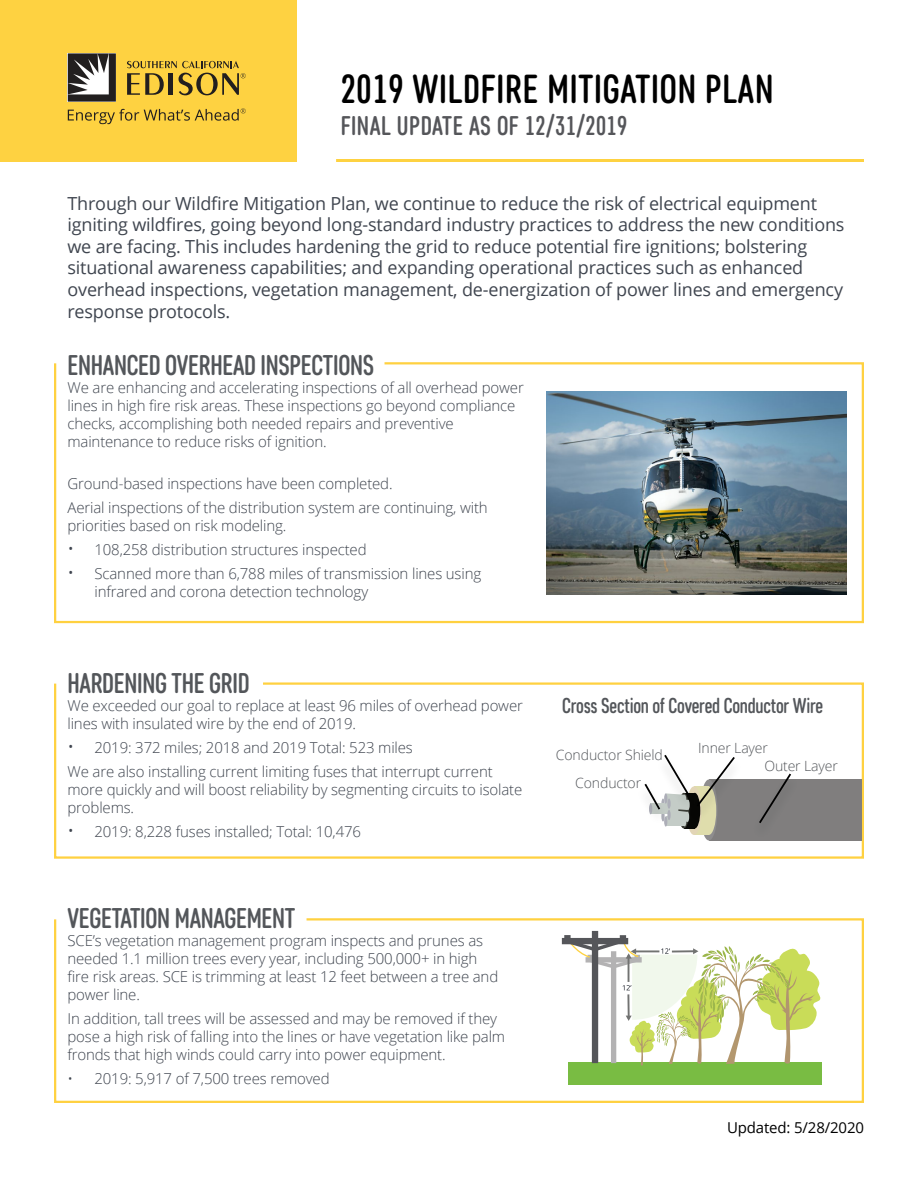
<style>
.page{position:relative;width:918px;height:1188px;background:#fff}
.page>*{position:absolute;margin:0;border:0;box-sizing:border-box;transform-origin:0 0}
.t1{font:500 40.5px "Core Sans DS47 Cn";letter-spacing:.02em;color:#000}
.t2{font:500 28.5px "Core Sans DS47 Cn";letter-spacing:-.01em;color:#53565a}
.t3{font:500 27px "Core Sans DS47 Cn";letter-spacing:.02em;color:#55565a}
.t4{font:500 21.45px "Core Sans DS47 Cn";letter-spacing:-.01em;color:#53565a}
.t5{font:18px/21.6px "Open Sans";letter-spacing:-.01em;color:#3f454f}
.t6{font:300 15px/18px "Open Sans";letter-spacing:-.01em;color:#3f454f}
.t7{font:15px "Open Sans";letter-spacing:-.01em;color:#000}
.t8{font:300 14.1px/27.6px "Open Sans";letter-spacing:-.01em;color:#53565a;text-align:center}
.s1{font-size:18px}
</style>
<div class="page">
<svg style="left:54px;top:682px;width:810px;height:177px"></svg>
<svg style="left:54px;top:918px;width:810px;height:185px"></svg>
<svg style="left:54px;top:362px;width:810px;height:262px"></svg>
<div style="left:0;top:0;width:297px;height:162px;background:#fed241"></div>
<svg style="left:68px;top:53px;width:48px;height:49px;background:#6e6c6c"></svg>
<svg style="left:127px;top:61px;width:119px;height:34px"></svg>
<svg style="left:68px;top:108px;width:178px;height:16px"></svg>
<hr style="left:336px;top:159px;width:528px;height:3px;background:#fed241">
<img style="left:546px;top:392px;width:301px;height:202px">
<div style="left:709px;top:779px;width:153px;height:62px;background:#807e7e"></div>
<svg style="left:700px;top:779px;width:17px;height:62px"></svg>
<div style="left:701px;top:786px;width:15px;height:49px;background:#dfddac;border-radius:50%"></div>
<div style="left:694px;top:786px;width:15px;height:49px;background:#dfddac"></div>
<svg style="left:686px;top:786px;width:15px;height:49px"></svg>
<div style="left:684px;top:793px;width:11px;height:36px;background:#070705"></div>
<div style="left:751px;top:774px;width:48px;height:65px;background:#807e7e"></div>
<svg style="left:757px;top:772px;width:36px;height:51px"></svg>
<div style="left:689px;top:757px;width:54px;height:66px;background:#000;opacity:.25"></div>
<div style="left:636px;top:784px;width:32px;height:42px;background:#fff"></div>
<svg style="left:643px;top:753px;width:94px;height:74px"></svg>
<div style="left:568px;top:1062px;width:253px;height:23px;background:#79bc43"></div>
<div style="left:592px;top:931px;width:6px;height:132px;background:#55565a"></div>
<div style="left:562px;top:938px;width:66px;height:6px;background:#55565a"></div>
<div style="left:620px;top:935px;width:6px;height:9px;background:#727376"></div>
<svg style="left:563px;top:936px;width:259px;height:130px"></svg>
<h1 class="t1" style="left:341px;top:64px;width:434px">2019 WILDFIRE MITIGATION PLAN</h1>
<h1 class="t3" style="left:341px;top:109px;width:288px">FINAL UPDATE AS OF 12/31/2019</h1>
<p class="t5" style="left:68px;top:192px;width:778px">Through our Wildfire Mitigation Plan, we continue to reduce the risk of electrical equipment igniting wildfires, going beyond long-standard industry practices to address the new conditions we are facing. This includes hardening the grid to reduce potential fire ignitions; bolstering situational awareness capabilities; and expanding operational practices such as enhanced overhead inspections, vegetation management, de-energization of power lines and emergency response protocols.</p>
<h2 class="t2" style="left:68px;top:348px;width:308px">ENHANCED OVERHEAD INSPECTIONS</h2>
<p class="t6" style="left:68px;top:379px;width:458px">We are enhancing and accelerating inspections of all overhead power lines in high fire risk areas. These inspections go beyond compliance checks, accomplishing both needed repairs and preventive maintenance to reduce risks of ignition.</p>
<p class="t6" style="left:68px;top:472px;width:422px;line-height:24px">Ground-based inspections have been completed.<br>Aerial inspections of the distribution system are continuing, with</p>
<p class="t6" style="left:68px;top:517px;width:220px">priorities based on risk modeling.</p>
<p class="t6" style="left:68px;top:541px;width:301px"><span class="s1">•</span> 108,258 distribution structures inspected</p>
<p class="t6" style="left:94px;top:565px;width:388px;text-indent:-27px"><span class="s1">•</span> Scanned more than 6,788 miles of transmission lines using infrared and corona detection technology</p>
<h2 class="t2" style="left:68px;top:665px;width:184px">HARDENING THE GRID</h2>
<p class="t6" style="left:68px;top:696px;width:457px">We exceeded our goal to replace at least 96 miles of overhead power lines with insulated wire by the end of 2019.</p>
<p class="t6" style="left:68px;top:735px;width:427px;line-height:24px"><span class="s1">•</span> 2019: 372 miles; 2018 and 2019 Total: 523 miles<br>We are also installing current limiting fuses that interrupt current</p>
<p class="t6" style="left:68px;top:780px;width:456px">more quickly and will boost reliability by segmenting circuits to isolate problems.</p>
<p class="t6" style="left:68px;top:822px;width:295px"><span class="s1">•</span> 2019: 8,228 fuses installed; Total: 10,476</p>
<p class="t2" style="left:68px;top:901px;width:229px">VEGETATION MANAGEMENT</p>
<p class="t6" style="left:68px;top:931px;width:432px">SCE’s vegetation management program inspects and prunes as needed 1.1 million trees every year, including 500,000+ in high fire risk areas. SCE is trimming at least 12 feet between a tree and power line.</p>
<p class="t6" style="left:68px;top:1009px;width:439px">In addition, tall trees will be assessed and may be removed if they pose a high risk of falling into the lines or have vegetation like palm fronds that high winds could carry into power equipment.</p>
<p class="t6" style="left:68px;top:1069px;width:264px">• 2019: 5,917 of 7,500 trees removed</p>
<h3 class="t4" style="left:562px;top:692px;width:263px">Cross Section of Covered Conductor Wire</h3>
<p class="t8" style="left:556px;top:741px;width:109px">Conductor Shield<br>Conductor</p>
<p class="t8" style="left:698px;top:734px;width:71px">Inner Layer</p>
<p class="t8" style="left:764px;top:752px;width:75px">Outer Layer</p>
<p class="t7" style="left:727px;top:1117px;width:138px">Updated: 5/28/2020</p>
</div>
